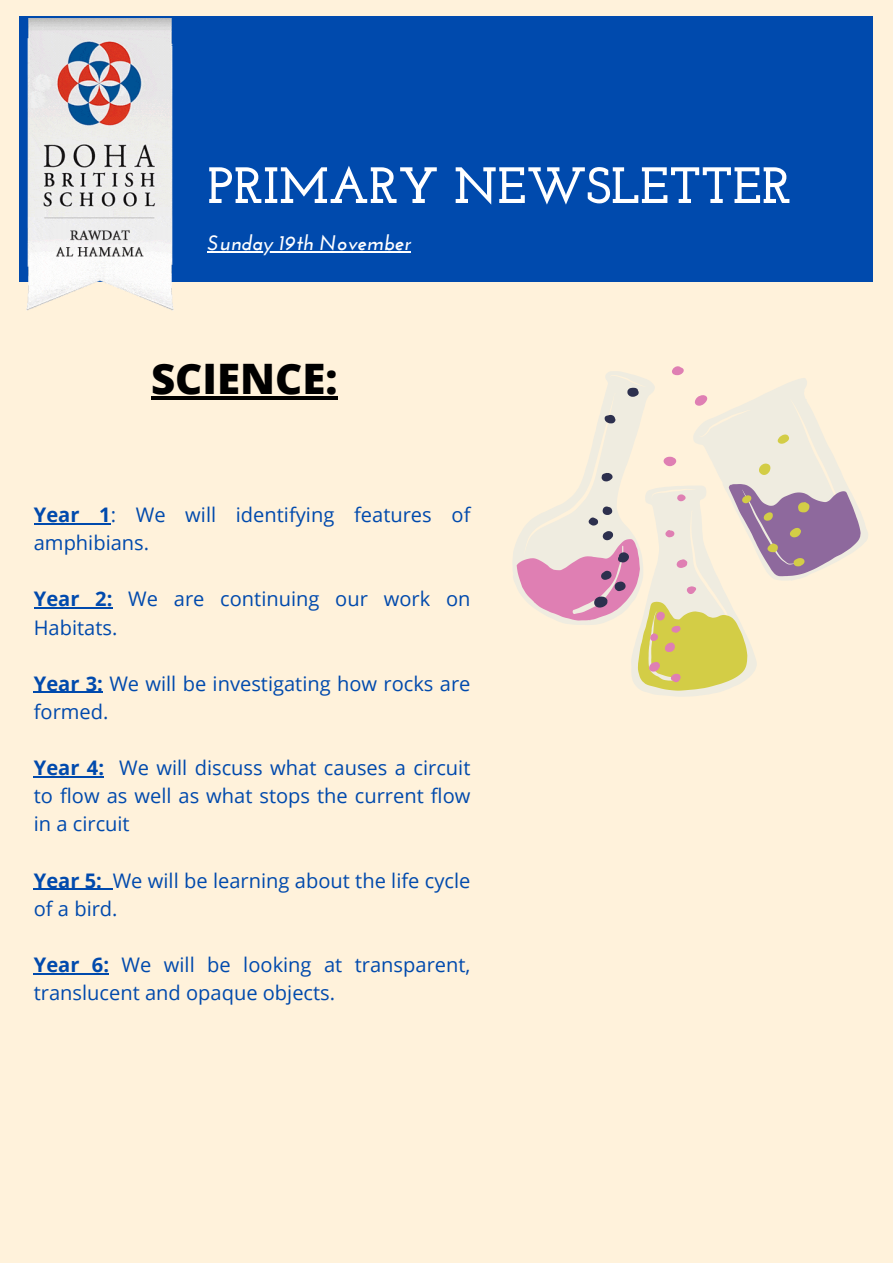
<style>
.page{position:relative;width:893px;height:1264px;background:#fff}
.page>*{position:absolute;margin:0;border:0;box-sizing:border-box;transform-origin:0 0}
.t1{font:700 51px "Josefin Slab";color:#fff}
.t2{font:800 42px "Open Sans";color:#000}
.t3{font:italic 700 21px "Josefin Sans";color:#fff}
.t4{font:20.1px/28px "Open Sans";color:#004aad}
.s1{font-weight:700}
</style>
<div class="page">
<div style="left:0;top:0;width:892px;height:1262px;background:#fff2db"></div>
<div style="left:19px;top:17px;width:853px;height:265px;background:#004aad"></div>
<img style="left:26px;top:18px;width:148px;height:293px">
<svg style="left:512px;top:378px;width:356px;height:318px"></svg>
<svg style="left:516px;top:366px;width:191px;height:316px"></svg>
<svg style="left:588px;top:388px;width:272px;height:302px"></svg>
<hr style="left:207px;top:251px;width:204px;height:1px;background:#fff">
<hr style="left:151px;top:396px;width:186px;height:4px;background:#000">
<hr style="left:34px;top:523px;width:77px;height:1px;background:#004aad">
<hr style="left:34px;top:607px;width:78px;height:1px;background:#004aad">
<hr style="left:34px;top:692px;width:69px;height:1px;background:#004aad">
<hr style="left:34px;top:776px;width:70px;height:1px;background:#004aad">
<hr style="left:34px;top:888px;width:68px;height:1px;background:#004aad">
<hr style="left:34px;top:973px;width:75px;height:1px;background:#004aad">
<p class="t1" style="left:207px;top:165px;width:585px">PRIMARY NEWSLETTER</p>
<p class="t3" style="left:207px;top:234px;width:205px">Sunday 19th November</p>
<p class="t2" style="left:151px;top:349px;width:188px">SCIENCE:</p>
<p class="t4" style="left:34px;top:500px;width:438px"><span class="s1">Year 1</span>: We will identifying features of amphibians.</p>
<p class="t4" style="left:34px;top:584px;width:438px"><span class="s1">Year 2:</span> We are continuing our work on<br>Habitats.</p>
<p class="t4" style="left:34px;top:669px;width:438px"><span class="s1">Year 3:</span> We will be investigating how rocks are formed.</p>
<p class="t4" style="left:34px;top:753px;width:438px;text-align:justify"><span class="s1">Year 4:</span> We will discuss what causes a circuit to flow as well as what stops the current flow in a circuit</p>
<p class="t4" style="left:34px;top:865px;width:438px"><span class="s1">Year 5:</span> We will be learning about the life cycle of a bird.</p>
<p class="t4" style="left:34px;top:950px;width:438px"><span class="s1">Year 6:</span> We will be looking at transparent, translucent and opaque objects.</p>
</div>
